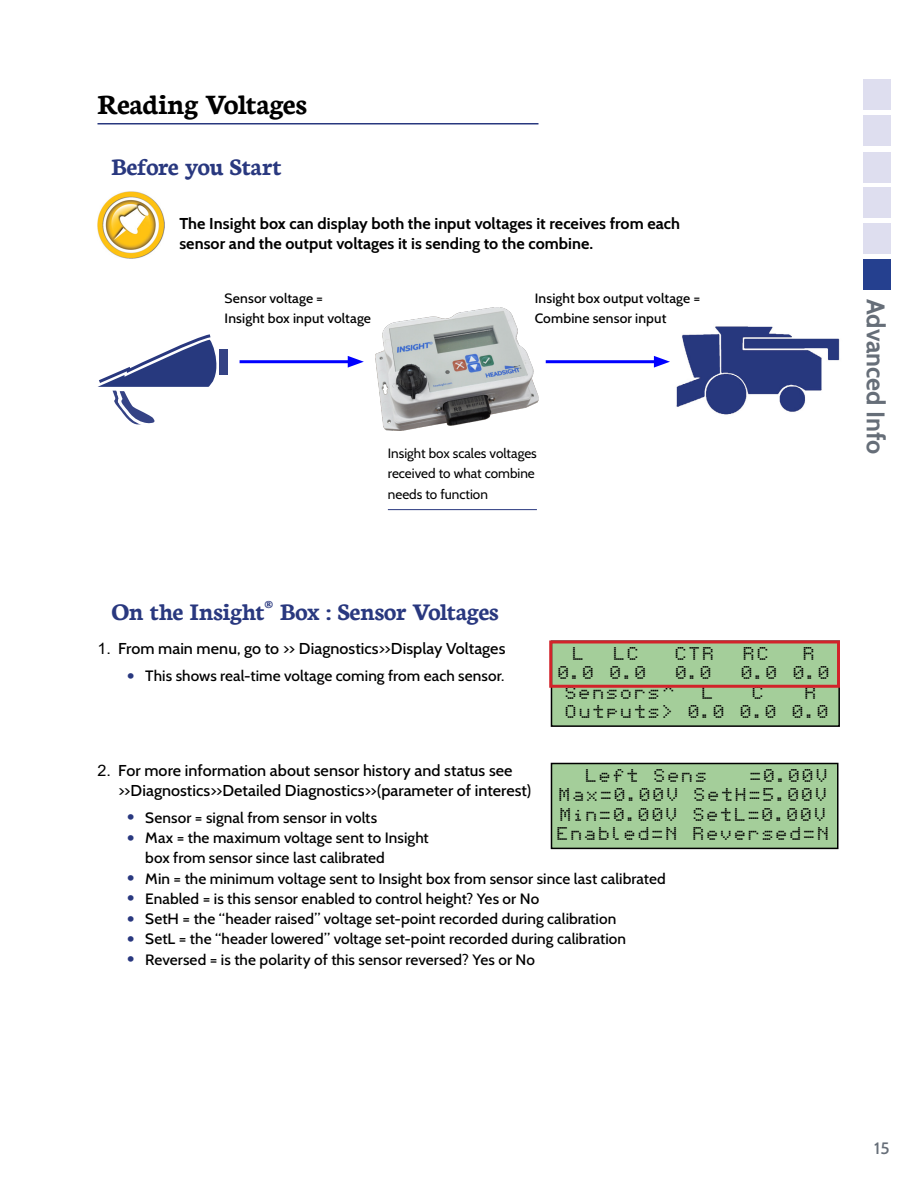
<style>
.page{position:relative;width:918px;height:1188px;background:#fff}
.page>*{position:absolute;margin:0;border:0;box-sizing:border-box;transform-origin:0 0}
.t1{font:700 30px "Neuton";letter-spacing:-.005em;color:#000}
.t2{font:700 25.5px "Neuton";color:#29387f}
.t3{font:700 25.5px "Cabin";letter-spacing:-.005em;color:#666e78}
.t4{font:500 16.5px "Cabin";color:#666e78}
.t5{font:500 15.75px/20.2px "Cabin";color:#000}
.t6{font:700 15.75px/20.2px "Cabin";letter-spacing:.005em;color:#000}
.t7{font:500 15px/20.2px "Cabin";letter-spacing:.005em;color:#000}
.t8{font:15px/19.5px "Erbos Draco 1 st Open NBP";letter-spacing:.015em;color:#000}
.t9{font:500 13.5px/20.2px "Cabin";letter-spacing:.01em;color:#000}
.t10{font:13.5px/20.2px "Cabin";color:#000}
.s1{font-weight:400}
.s2{font-family:"Arial";font-weight:400}
.s3{font-size:25.5px;color:#29387f}
</style>
<div class="page">
<hr style="left:98px;top:123px;width:440px;height:1px;background:#29387f">
<div style="left:219px;top:349px;width:9px;height:26px;background:#354385"></div>
<svg style="left:98px;top:334px;width:119px;height:91px"></svg>
<img style="left:676px;top:326px;width:164px;height:89px">
<hr style="left:547px;top:360px;width:113px;height:3px;background:#00f">
<svg style="left:654px;top:356px;width:16px;height:12px"></svg>
<hr style="left:241px;top:360px;width:112px;height:3px;background:#00f">
<svg style="left:348px;top:356px;width:16px;height:12px"></svg>
<img style="left:375px;top:307px;width:164px;height:123px">
<hr style="left:388px;top:509px;width:149px;height:1px;background:#29387f">
<img style="left:98px;top:191px;width:67px;height:67px">
<div style="left:551px;top:641px;width:288px;height:85px;background:#a4ce9a"></div>
<div style="left:551px;top:640px;width:289px;height:87px;border:2px solid #000"></div>
<div style="left:549px;top:640px;width:291px;height:48px;border:3px solid #d2232a"></div>
<div style="left:551px;top:763px;width:287px;height:85px;background:#a4ce9a"></div>
<div style="left:551px;top:763px;width:287px;height:86px;border:2px solid #000"></div>
<div style="left:863px;top:187px;width:27px;height:31px;background:#dedeef"></div>
<div style="left:863px;top:223px;width:27px;height:31px;background:#dedeef"></div>
<div style="left:863px;top:152px;width:27px;height:31px;background:#dedeef"></div>
<div style="left:863px;top:116px;width:27px;height:30px;background:#dedeef"></div>
<div style="left:863px;top:79px;width:27px;height:31px;background:#dedeef"></div>
<div style="left:863px;top:259px;width:27px;height:31px;background:#25408f"></div>
<h1 class="t1" style="left:98px;top:85px;width:211px">Reading Voltages</h1>
<h2 class="t2" style="left:111px;top:150px;width:172px">Before you Start</h2>
<p class="t6" style="left:179px;top:213px;width:502px">The Insight box can display both the input voltages it receives from each sensor and the output voltages it is sending to the combine.</p>
<p class="t9" style="left:225px;top:288px;width:148px"><span class="s1">S</span>ensor voltage =<br>Insight box input voltage</p>
<p class="t9" style="left:535px;top:288px;width:167px">Insight box output voltage =<br>Combine sensor input</p>
<p class="t10" style="left:388px;top:443px;width:151px">Insight box scales voltages received to what combine needs to function</p>
<h2 class="t3" style="left:891px;top:299px;width:156px;rotate:90deg">Advanced Info</h2>
<h2 class="t2" style="left:111px;top:596px;width:389px">On the Insight<sup>®</sup> Box : Sensor Voltages</h2>
<p class="t5" style="left:98px;top:638px;width:409px"><span class="s2">1.</span> From main menu, go to &gt;&gt; Diagnostics&gt;&gt;Display Voltages</p>
<p class="t7" style="left:127px;top:666px;width:379px"><span class="s3">•</span> This shows real-time voltage coming from each sensor.</p>
<p class="t8" style="left:573px;top:645px;width:15px">L</p>
<p class="t8" style="left:614px;top:645px;width:29px">LC</p>
<p class="t8" style="left:676px;top:645px;width:43px">CTR</p>
<p class="t8" style="left:744px;top:645px;width:29px">RC</p>
<p class="t8" style="left:804px;top:645px;width:15px">R</p>
<p class="t8" style="left:558px;top:664px;width:92px">0.0 0.0</p>
<p class="t8" style="left:676px;top:664px;width:40px">0.0</p>
<p class="t8" style="left:742px;top:664px;width:92px">0.0 0.0</p>
<p class="t8" style="left:566px;top:684px;width:111px">Sensors^</p>
<p class="t8" style="left:703px;top:684px;width:15px">L</p>
<p class="t8" style="left:753px;top:684px;width:15px">C</p>
<p class="t8" style="left:566px;top:684px;width:267px;text-indent:240px">R<br>Outputs&gt; 0.0 0.0 0.0</p>
<p class="t5" style="left:118px;top:760px;width:414px;text-indent:-21px"><span class="s2">2.</span> For more information about sensor history and status see &gt;&gt;Diagnostics&gt;&gt;Detailed Diagnostics&gt;&gt;(parameter of interest)</p>
<p class="t7" style="left:127px;top:807px;width:252px"><span class="s3">•</span> Sensor = signal from sensor in volts</p>
<p class="t7" style="left:145px;top:828px;width:285px;text-indent:-18px"><span class="s3">•</span> Max = the maximum voltage sent to Insight box from sensor since last calibrated</p>
<p class="t7" style="left:127px;top:868px;width:540px"><span class="s3">•</span> Min = the minimum voltage sent to Insight box from sensor since last calibrated</p>
<p class="t7" style="left:127px;top:888px;width:414px"><span class="s3">•</span> Enabled = is this sensor enabled to control height? Yes or No</p>
<p class="t7" style="left:127px;top:909px;width:491px"><span class="s3">•</span> SetH = the “header raised” voltage set-point recorded during calibration</p>
<p class="t7" style="left:127px;top:929px;width:501px"><span class="s3">•</span> SetL = the “header lowered” voltage set-point recorded during calibration</p>
<p class="t7" style="left:127px;top:949px;width:410px"><span class="s3">•</span> Reversed = is the polarity of this sensor reversed? Yes or No</p>
<p class="t8" style="left:558px;top:767px;width:276px;text-indent:193px">=0.00V<br>Max=0.00V SetH=5.00V<br>Min=0.00V SetL=0.00V<br>Enabled=N Reversed=N</p>
<p class="t8" style="left:586px;top:767px;width:125px">Left Sens</p>
<p class="t4" style="left:874px;top:1138px;width:17px">15</p>
</div>
